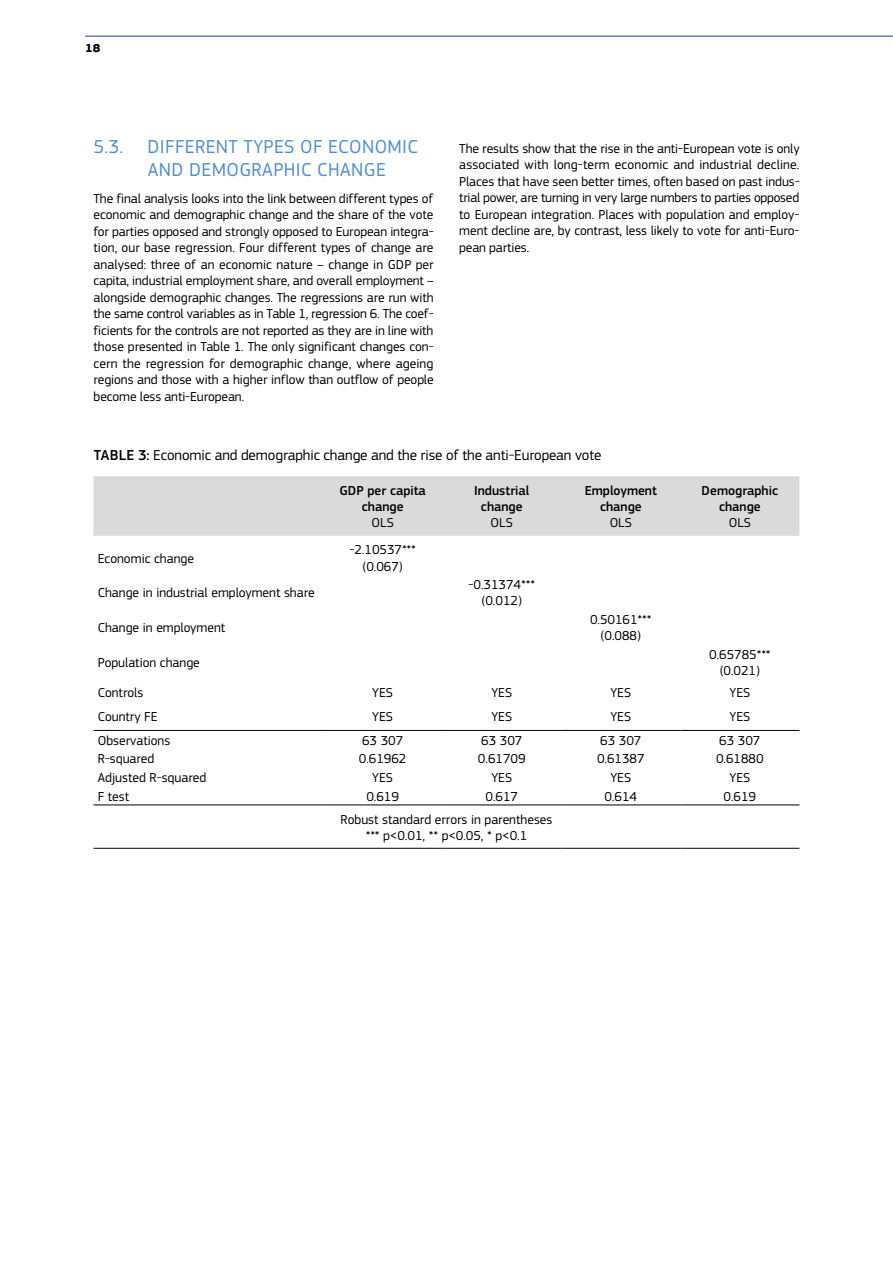
<style>
.page{position:relative;width:893px;height:1263px;background:#fff}
.page>*{position:absolute;margin:0;border:0;box-sizing:border-box;transform-origin:0 0}
.t1{font:19.5px/22.5px "EC Square Sans Pro";letter-spacing:.02em;color:#4f8fcd}
.t2{font:15px "EC Square Sans Pro";letter-spacing:-.005em;color:#000}
.t3{font:13.5px/16.5px "EC Square Sans Pro";color:#000;text-align:center}
.t4{font:500 13.5px/16.2px "EC Square Sans Pro";color:#000;text-align:center}
.t5{font:700 12px "EC Square Sans Pro";color:#000;scale:1.07 1}
.s1{font-weight:500}
</style>
<div class="page">
<div style="left:94px;top:476px;width:705px;height:60px;background:#dadada"></div>
<hr style="left:94px;top:848px;width:229px;height:1px;background:#000">
<hr style="left:323px;top:848px;width:119px;height:1px;background:#000">
<hr style="left:442px;top:848px;width:119px;height:1px;background:#000">
<hr style="left:561px;top:848px;width:119px;height:1px;background:#000">
<hr style="left:680px;top:848px;width:119px;height:1px;background:#000">
<hr style="left:94px;top:730px;width:229px;height:1px;background:#000">
<hr style="left:323px;top:730px;width:119px;height:1px;background:#000">
<hr style="left:442px;top:730px;width:119px;height:1px;background:#000">
<hr style="left:561px;top:730px;width:119px;height:1px;background:#000">
<hr style="left:680px;top:730px;width:119px;height:1px;background:#000">
<hr style="left:94px;top:804px;width:229px;height:1px;background:#000">
<hr style="left:323px;top:804px;width:119px;height:1px;background:#000">
<hr style="left:442px;top:804px;width:119px;height:1px;background:#000">
<hr style="left:561px;top:804px;width:119px;height:1px;background:#000">
<hr style="left:680px;top:804px;width:119px;height:1px;background:#000">
<hr style="left:85px;top:36px;width:808px;height:1px;background:#184694">
<p class="t5" style="left:85px;top:41px;width:16px">18</p>
<h1 class="t1" style="left:94px;top:135px;width:31px">5.3.</h1>
<h1 class="t1" style="left:148px;top:135px;width:272px">DIFFERENT TYPES OF ECONOMIC<br>AND DEMOGRAPHIC CHANGE</h1>
<p class="t3" style="left:94px;top:190px;width:342px;text-align:justify">The final analysis looks into the link between different types of economic and demographic change and the share of the vote for parties opposed and strongly opposed to European integra&shy;tion, our base regression. Four different types of change are analysed: three of an economic nature – change in GDP per capita, industrial employment share, and overall employment – alongside demographic changes. The regressions are run with the same control variables as in Table 1, regression 6. The coef&shy;ficients for the controls are not reported as they are in line with those presented in Table 1. The only significant changes con&shy;cern the regression for demographic change, where ageing regions and those with a higher inflow than outflow of people become less anti-European.</p>
<p class="t3" style="left:459px;top:140px;width:342px;text-align:justify">The results show that the rise in the anti-European vote is only associated with long-term economic and industrial decline.<br>Places that have seen better times, often based on past indus&shy;trial power, are turning in very large numbers to parties opposed to European integration. Places with population and employ&shy;ment decline are, by contrast, less likely to vote for anti-Euro&shy;pean parties.</p>
<p class="t2" style="left:94px;top:446px;width:509px"><span class="s1">TABLE 3:</span> Economic and demographic change and the rise of the anti-European vote</p>
<p class="t4" style="left:339px;top:483px;width:88px">GDP per capita change</p>
<p class="t3" style="left:372px;top:515px;width:24px">OLS</p>
<p class="t4" style="left:474px;top:483px;width:57px">Industrial change</p>
<p class="t3" style="left:491px;top:515px;width:24px">OLS</p>
<p class="t4" style="left:585px;top:483px;width:74px">Employment change</p>
<p class="t3" style="left:610px;top:515px;width:24px">OLS</p>
<p class="t4" style="left:702px;top:483px;width:78px">Demographic change</p>
<p class="t3" style="left:729px;top:515px;width:24px">OLS</p>
<p class="t3" style="left:98px;top:550px;width:98px">Economic change</p>
<p class="t3" style="left:349px;top:542px;width:68px">-2.10537*** (0.067)</p>
<p class="t3" style="left:98px;top:585px;width:219px">Change in industrial employment share</p>
<p class="t3" style="left:469px;top:577px;width:68px">-0.31374*** (0.012)</p>
<p class="t3" style="left:98px;top:620px;width:129px">Change in employment</p>
<p class="t3" style="left:590px;top:612px;width:63px">0.50161*** (0.088)</p>
<p class="t3" style="left:98px;top:654px;width:104px">Population change</p>
<p class="t3" style="left:709px;top:646px;width:63px">0.65785*** (0.021)</p>
<p class="t3" style="left:98px;top:685px;width:47px">Controls</p>
<p class="t3" style="left:372px;top:685px;width:22px">YES</p>
<p class="t3" style="left:491px;top:685px;width:22px">YES</p>
<p class="t3" style="left:610px;top:685px;width:22px">YES</p>
<p class="t3" style="left:729px;top:685px;width:22px">YES</p>
<p class="t3" style="left:98px;top:708px;width:61px">Country FE</p>
<p class="t3" style="left:372px;top:708px;width:22px">YES</p>
<p class="t3" style="left:491px;top:708px;width:22px">YES</p>
<p class="t3" style="left:610px;top:708px;width:22px">YES</p>
<p class="t3" style="left:729px;top:708px;width:22px">YES</p>
<p class="t3" style="left:98px;top:732px;width:74px">Observations</p>
<p class="t3" style="left:362px;top:732px;width:43px">63 307</p>
<p class="t3" style="left:481px;top:732px;width:43px">63 307</p>
<p class="t3" style="left:600px;top:732px;width:43px">63 307</p>
<p class="t3" style="left:719px;top:732px;width:43px">63 307</p>
<p class="t3" style="left:98px;top:751px;width:58px">R-squared</p>
<p class="t3" style="left:359px;top:751px;width:49px">0.61962</p>
<p class="t3" style="left:478px;top:751px;width:49px">0.61709</p>
<p class="t3" style="left:597px;top:751px;width:49px">0.61387</p>
<p class="t3" style="left:716px;top:751px;width:49px">0.61880</p>
<p class="t3" style="left:98px;top:769px;width:110px">Adjusted R-squared</p>
<p class="t3" style="left:372px;top:769px;width:22px">YES</p>
<p class="t3" style="left:491px;top:769px;width:22px">YES</p>
<p class="t3" style="left:610px;top:769px;width:22px">YES</p>
<p class="t3" style="left:729px;top:769px;width:22px">YES</p>
<p class="t3" style="left:98px;top:788px;width:33px">F test</p>
<p class="t3" style="left:366px;top:788px;width:34px">0.619</p>
<p class="t3" style="left:485px;top:788px;width:34px">0.617</p>
<p class="t3" style="left:605px;top:788px;width:34px">0.614</p>
<p class="t3" style="left:724px;top:788px;width:34px">0.619</p>
<p class="t3" style="left:341px;top:811px;width:213px">Robust standard errors in parentheses *** p&lt;0.01, ** p&lt;0.05, * p&lt;0.1</p>
</div>
